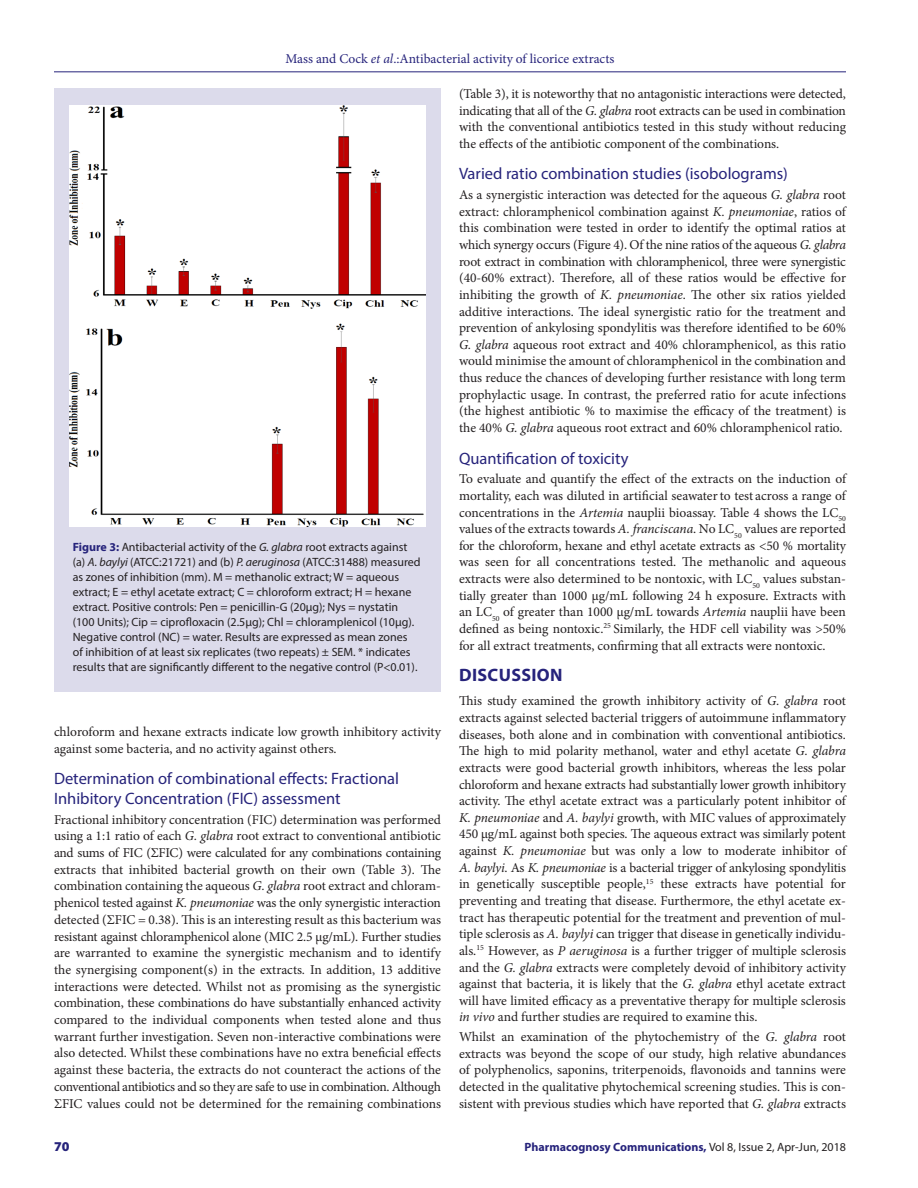
<style>
.page{position:relative;width:918px;height:1188px;background:#fff}
.page>*{position:absolute;margin:0;border:0;box-sizing:border-box;transform-origin:0 0}
._1_HD{font:700 18px "Myriad Pro";letter-spacing:.02em;color:#26237b}
._2_HD{font:16.5px/19.6px "Myriad Pro";color:#26237b}
.TXT{font:13.5px/16.6px "Minion Pro";color:#231f20;text-align:justify}
.t1{font:13.5px "Minion Pro";color:#26237b}
.t2{font:900 13.5px "Myriad Pro";color:#26237b}
.FIG_CAP{font:12px/15px "Myriad Pro";color:#231f20}
.t3{font:700 12px "Myriad Pro";color:#26237b}
.s1{font-style:italic}
.s2{font-weight:700;color:#26237b}
.s3{font-weight:400;color:#231f20}
</style>
<div class="page">
<hr style="left:54px;top:72px;width:792px;height:1px;background:#26237b">
<div style="left:54px;top:88px;width:387px;height:603px;background:#dcdbeb"></div>
<img style="left:70px;top:105px;width:355px;height:422px">
<p class="t1" style="left:285px;top:50px;width:331px">Mass and Cock <span class="s1">et al</span>.:Antibacterial activity of licorice extracts</p>
<p class="FIG_CAP" style="left:73px;top:540px;width:349px"><span class="s2">Figure 3:</span> Antibacterial activity of the <span class="s1">G. glabra</span> root extracts against (a) <span class="s1">A. baylyi</span> (ATCC:21721) and (b) <span class="s1">P. aeruginosa</span> (ATCC:31488) measured as zones of inhibition (mm). M = methanolic extract; W = aqueous extract; E = ethyl acetate extract; C = chloroform extract; H = hexane extract<span class="s1">.</span> Positive controls: Pen = penicillin-G (20μg); Nys = nystatin (100 Units); Cip = ciprofloxacin (2.5μg); Chl = chloramplenicol (10μg).<br>Negative control (NC) = water. Results are expressed as mean zones<br>of inhibition of at least six replicates (two repeats) ± SEM. * indicates results that are significantly different to the negative control (P&lt;0.01).</p>
<p class="TXT" style="left:54px;top:723px;width:388px">chloroform and hexane extracts indicate low growth inhibitory activity against some bacteria, and no activity against others.</p>
<p class="_2_HD" style="left:54px;top:769px;width:347px">Determination of combinational effects: Fractional<br>Inhibitory Concentration (FIC) assessment</p>
<p class="TXT" style="left:54px;top:811px;width:389px">Fractional inhibitory concentration (FIC) determination was performed using a 1:1 ratio of each <span class="s1">G. glabra</span> root extract to conventional antibiotic and sums of FIC (ΣFIC) were calculated for any combinations containing extracts that inhibited bacterial growth on their own (Table 3). The combination containing the aqueous <span class="s1">G. glabra</span> root extract and chloram&shy;phenicol tested against <span class="s1">K. pneumoniae</span> was the only synergistic interaction detected (ΣFIC = 0.38). This is an interesting result as this bacterium was resistant against chloramphenicol alone (MIC 2.5 μg/mL). Further studies are warranted to examine the synergistic mechanism and to identify the synergising component(s) in the extracts<span class="s1">.</span> In addition, 13 additive interactions were detected. Whilst not as promising as the synergistic combination, these combinations do have substantially enhanced activity compared to the individual components when tested alone and thus warrant further investigation. Seven non-interactive combinations were also detected. Whilst these combinations have no extra beneficial effects against these bacteria, the extracts do not counteract the actions of the conventional antibiotics and so they are safe to use in combination. Although ΣFIC values could not be determined for the remaining combinations</p>
<p class="TXT" style="left:459px;top:85px;width:389px">(Table 3), it is noteworthy that no antagonistic interactions were detected, indicating that all of the <span class="s1">G. glabra</span> root extracts can be used in combination with the conventional antibiotics tested in this study without reducing the effects of the antibiotic component of the combinations.</p>
<p class="_2_HD" style="left:459px;top:164px;width:330px">Varied ratio combination studies (isobolograms)</p>
<p class="TXT" style="left:459px;top:187px;width:389px">As a synergistic interaction was detected for the aqueous <span class="s1">G. glabra</span> root extract: chloramphenicol combination against <span class="s1">K. pneumoniae</span>, ratios of this combination were tested in order to identify the optimal ratios at which synergy occurs (Figure 4). Of the nine ratios of the aqueous <span class="s1">G. glabra </span>root extract in combination with chloramphenicol, three were synergistic (40-60% extract). Therefore, all of these ratios would be effective for inhibiting the growth of <span class="s1">K. pneumoniae</span>. The other six ratios yielded additive interactions. The ideal synergistic ratio for the treatment and prevention of ankylosing spondylitis was therefore identified to be 60% <span class="s1">G. glabra</span> aqueous root extract and 40% chloramphenicol, as this ratio would minimise the amount of chloramphenicol in the combination and thus reduce the chances of developing further resistance with long term prophylactic usage. In contrast, the preferred ratio for acute infections (the highest antibiotic % to maximise the efficacy of the treatment) is the 40% <span class="s1">G. glabra</span> aqueous root extract and 60% chloramphenicol ratio.</p>
<p class="_2_HD" style="left:459px;top:448px;width:171px">Quantification of toxicity</p>
<p class="TXT" style="left:459px;top:471px;width:389px">To evaluate and quantify the effect of the extracts on the induction of mortality, each was diluted in artificial seawater to test across a range of concentrations in the <span class="s1">Artemia</span> nauplii bioassay. Table 4 shows the LC<sub>50 </sub>values of the extracts towards <span class="s1">A. franciscana</span>. No LC<sub>50</sub> values are reported for the chloroform, hexane and ethyl acetate extracts as &lt;50 % mortality was seen for all concentrations tested. The methanolic and aqueous extracts were also determined to be nontoxic, with LC<sub>50</sub> values substan&shy;tially greater than 1000 µg/mL following 24 h exposure. Extracts with an LC<sub>50</sub> of greater than 1000 µg/mL towards <span class="s1">Artemia</span> nauplii have been defined as being nontoxic.<sup>25</sup> Similarly, the HDF cell viability was &gt;50% for all extract treatments, confirming that all extracts were nontoxic.</p>
<p class="_1_HD" style="left:459px;top:663px;width:105px">DISCUSSION</p>
<p class="TXT" style="left:459px;top:693px;width:389px">This study examined the growth inhibitory activity of <span class="s1">G. glabra</span> root extracts against selected bacterial triggers of autoimmune inflammatory diseases, both alone and in combination with conventional antibiotics.<br>The high to mid polarity methanol, water and ethyl acetate <span class="s1">G. glabra </span>extracts were good bacterial growth inhibitors, whereas the less polar chloroform and hexane extracts had substantially lower growth inhibitory activity. The ethyl acetate extract was a particularly potent inhibitor of <span class="s1">K. pneumoniae</span> and <span class="s1">A. baylyi</span> growth, with MIC values of approximately 450 μg/mL against both species. The aqueous extract was similarly potent against <span class="s1">K. pneumoniae</span> but was only a low to moderate inhibitor of <span class="s1">A. baylyi</span>. As <span class="s1">K. pneumoniae</span> is a bacterial trigger of ankylosing spondylitis in genetically susceptible people,<sup>15</sup> these extracts have potential for preventing and treating that disease. Furthermore, the ethyl acetate ex&shy;tract has therapeutic potential for the treatment and prevention of mul&shy;tiple sclerosis as <span class="s1">A. baylyi</span> can trigger that disease in genetically individu&shy;als.<sup>15</sup> However, as <span class="s1">P aeruginosa</span> is a further trigger of multiple sclerosis and the <span class="s1">G. glabra</span> extracts were completely devoid of inhibitory activity against that bacteria, it is likely that the <span class="s1">G. glabra</span> ethyl acetate extract will have limited efficacy as a preventative therapy for multiple sclerosis <span class="s1">in vivo</span> and further studies are required to examine this.</p>
<p class="TXT" style="left:459px;top:1028px;width:389px">Whilst an examination of the phytochemistry of the <span class="s1">G. glabra</span> root extracts was beyond the scope of our study, high relative abundances of polyphenolics, saponins, triterpenoids, flavonoids and tannins were detected in the qualitative phytochemical screening studies. This is con&shy;sistent with previous studies which have reported that <span class="s1">G. glabra</span> extracts</p>
<p class="t2" style="left:54px;top:1137px;width:17px">70</p>
<p class="t3" style="left:525px;top:1139px;width:323px">Pharmacognosy Communications, <span class="s3">Vol 8, Issue 2, Apr-Jun, 2018</span></p>
</div>
